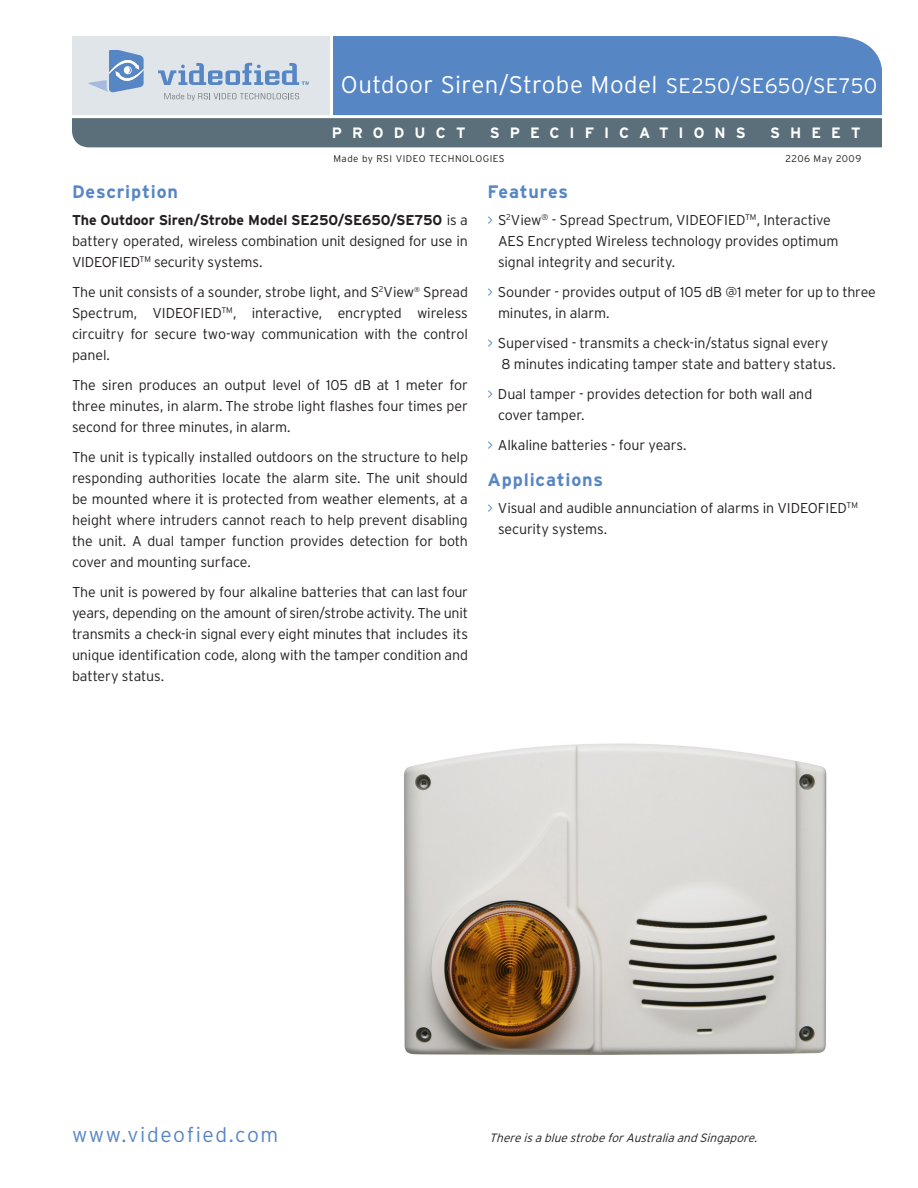
<style>
.page{position:relative;width:918px;height:1188px;background:#fff}
.page>*{position:absolute;margin:0;border:0;box-sizing:border-box;transform-origin:0 0}
.t1{font:300 24px "Interstate";letter-spacing:.02em;color:#fff}
.Website{font:300 21px "Interstate";letter-spacing:.075em;color:#5786c5}
._9_5_Italic_Bdycpy{font:700 18px "Interstate";letter-spacing:.045em;color:#5786c5}
.Light_9_5_pt{font:700 18px "Interstate";letter-spacing:.045em;color:#5786c5}
.t2{font:700 15px "Interstate";letter-spacing:.67em;color:#fff}
.Light_9_5_pt-2{font:300 14.25px/21px "Interstate";letter-spacing:-.01em;color:#231f20;text-align:justify}
._9_5_Italic_Bdycpy-2{font:300 14.25px/21px "Interstate";letter-spacing:-.01em;color:#231f20}
.Light_9_5_pt-3{font:italic 300 12px "Interstate";color:#231f20}
.t3{font:300 9.75px "Interstate";letter-spacing:.05em;color:#231f20}
.s1{font-size:21px}
.s2{font-weight:700}
.s3{color:#5786c5}
</style>
<div class="page">
<img style="left:404px;top:743px;width:423px;height:312px">
<div style="left:333px;top:36px;width:549px;height:79px;background:#5786c5"></div>
<div style="left:72px;top:36px;width:260px;height:90px;background:#dfe5e9"></div>
<div style="left:72px;top:118px;width:810px;height:29px;background:#5b6f7b"></div>
<svg style="left:88px;top:50px;width:56px;height:43px"></svg>
<svg style="left:158px;top:63px;width:150px;height:22px"></svg>
<svg style="left:164px;top:93px;width:135px;height:8px"></svg>
<hr style="left:330px;top:34px;width:3px;height:84px;background:#fff">
<hr style="left:70px;top:115px;width:812px;height:3px;background:#fff">
<p class="t1" style="left:341px;top:71px;width:538px">Outdoor Siren/Strobe Model <span class="s1">SE250/SE650/SE750</span></p>
<p class="t2" style="left:332px;top:124px;width:135px">PRODUCT</p>
<p class="t2" style="left:490px;top:124px;width:257px">SPECIFICATIONS</p>
<p class="t2" style="left:770px;top:124px;width:92px">SHEET</p>
<p class="t3" style="left:333px;top:153px;width:173px">Made by RSI VIDEO TECHNOLOGIES</p>
<p class="t3" style="left:786px;top:153px;width:77px">2206 May 2009</p>
<p class="Light_9_5_pt" style="left:72px;top:182px;width:108px">Description</p>
<p class="Light_9_5_pt-2" style="left:72px;top:209px;width:397px"><span class="s2">The Outdoor Siren/Strobe Model SE250/SE650/SE750</span> is a battery operated, wireless combination unit designed for use in VIDEOFIED<sup>TM</sup> security systems.</p>
<p class="Light_9_5_pt-2" style="left:72px;top:281px;width:397px">The unit consists of a sounder, strobe light, and S<sup>2</sup>View<sup>®</sup> Spread Spectrum, VIDEOFIED<sup>TM</sup>, interactive, encrypted wireless circuitry for secure two-way communication with the control panel.</p>
<p class="Light_9_5_pt-2" style="left:72px;top:374px;width:397px">The siren produces an output level of 105 dB at 1 meter for three minutes, in alarm. The strobe light flashes four times per second for three minutes, in alarm.</p>
<p class="Light_9_5_pt-2" style="left:72px;top:446px;width:397px">The unit is typically installed outdoors on the structure to help responding authorities locate the alarm site. The unit should be mounted where it is protected from weather elements, at a height where intruders cannot reach to help prevent disabling the unit. A dual tamper function provides detection for both cover and mounting surface.</p>
<p class="Light_9_5_pt-2" style="left:72px;top:581px;width:398px">The unit is powered by four alkaline batteries that can last four years, depending on the amount of siren/strobe activity. The unit transmits a check-in signal every eight minutes that includes its unique identification code, along with the tamper condition and battery status.</p>
<p class="_9_5_Italic_Bdycpy" style="left:488px;top:182px;width:82px">Features</p>
<p class="_9_5_Italic_Bdycpy-2" style="left:498px;top:209px;width:342px;text-indent:-11px"><span class="s3">&gt;</span> S<sup>2</sup>View<sup>®</sup> - Spread Spectrum, VIDEOFIED<sup>TM</sup>, Interactive<br>AES Encrypted Wireless technology provides optimum signal integrity and security.</p>
<p class="_9_5_Italic_Bdycpy-2" style="left:498px;top:281px;width:380px;text-indent:-11px"><span class="s3">&gt;</span> Sounder - provides output of 105 dB @1 meter for up to three minutes, in alarm.</p>
<p class="_9_5_Italic_Bdycpy-2" style="left:501px;top:332px;width:336px;text-indent:-14px"><span class="s3">&gt;</span> Supervised - transmits a check-in/status signal every<br>8 minutes indicating tamper state and battery status.</p>
<p class="_9_5_Italic_Bdycpy-2" style="left:498px;top:383px;width:316px;text-indent:-11px"><span class="s3">&gt;</span> Dual tamper - provides detection for both wall and cover tamper.</p>
<p class="_9_5_Italic_Bdycpy-2" style="left:487px;top:434px;width:201px"><span class="s3">&gt;</span> Alkaline batteries - four years.</p>
<p class="_9_5_Italic_Bdycpy" style="left:487px;top:470px;width:117px">Applications</p>
<p class="Light_9_5_pt-2" style="left:498px;top:497px;width:361px;text-indent:-11px"><span class="s3">&gt;</span> Visual and audible annunciation of alarms in VIDEOFIED<sup>TM </sup>security systems.</p>
<p class="Website" style="left:72px;top:1123px;width:208px">www.videofied.com</p>
<p class="Light_9_5_pt-3" style="left:489px;top:1131px;width:273px">ThereisabluestrobeforAustraliaandSingapore.</p>
</div>
